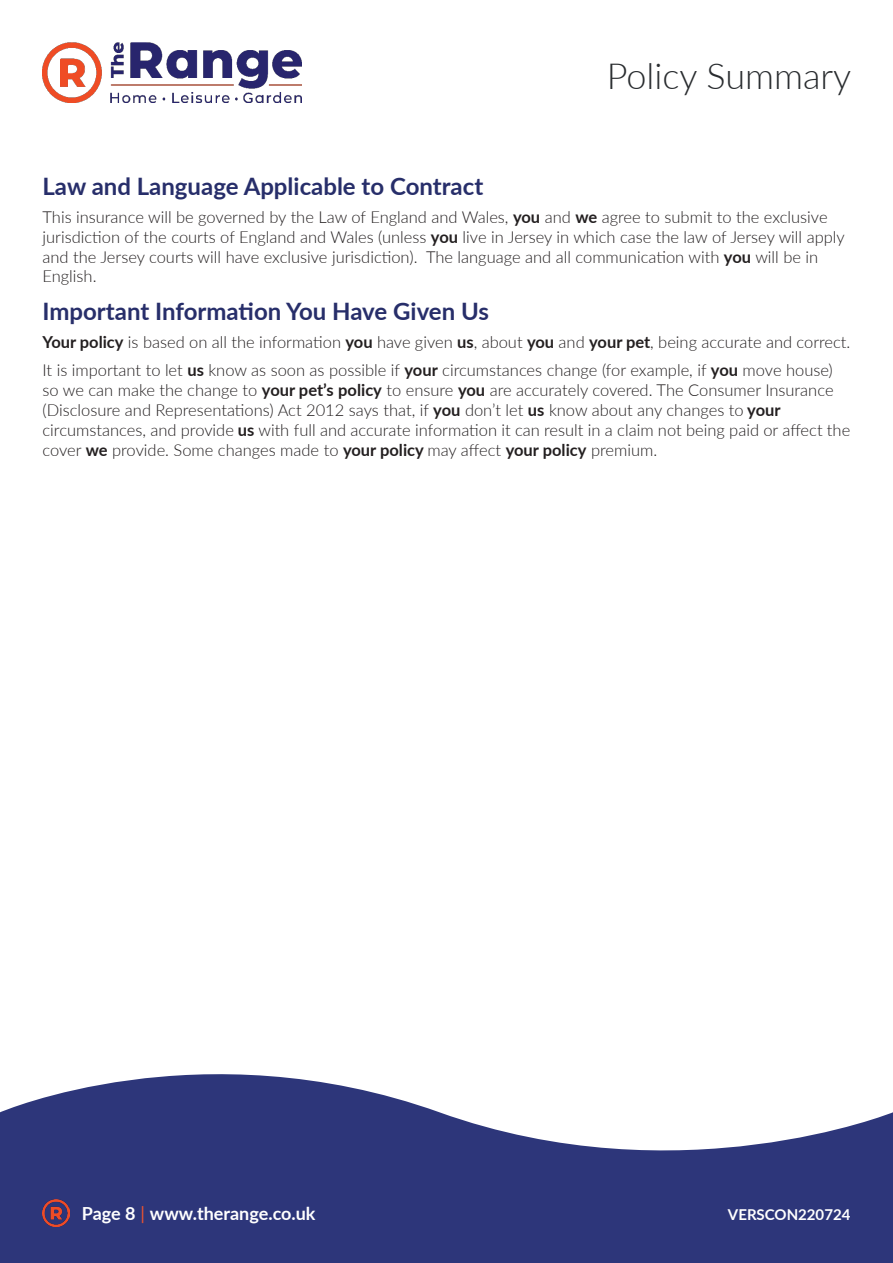
<style>
.page{position:relative;width:893px;height:1263px;background:#fff}
.page>*{position:absolute;margin:0;border:0;box-sizing:border-box;transform-origin:0 0}
.t1{font:300 36px "Lato";color:#292c2f}
.t2{font:700 24px "Lato";color:#272e6a}
.t3{font:700 18px "Lato";color:#fff}
.t4{font:300 16.5px/19.8px "Lato";color:#231f20}
.t5{font:700 15px "Lato";color:#fff}
.s1{font-weight:700}
.s2{font-weight:400;color:#f0542e}
</style>
<div class="page">
<svg style="left:0;top:1074px;width:893px;height:189px;fill:#2d367a"></svg>
<img style="left:43px;top:1200px;width:26px;height:26px">
<img style="left:43px;top:43px;width:258px;height:59px">
<h1 class="t1" style="left:607px;top:51px;width:246px">Policy Summary</h1>
<p class="t2" style="left:43px;top:168px;width:442px">Law and Language Applicable to Contract</p>
<p class="t4" style="left:43px;top:207px;width:804px">This insurance will be governed by the Law of England and Wales, <span class="s1">you</span> and <span class="s1">we</span> agree to submit to the exclusive jurisdiction of the courts of England and Wales (unless <span class="s1">you</span> live in Jersey in which case the law of Jersey will apply and the Jersey courts will have exclusive jurisdiction). The language and all communication with <span class="s1">you</span> will be in English.</p>
<p class="t2" style="left:43px;top:293px;width:448px">Important Information You Have Given Us</p>
<p class="t4" style="left:43px;top:332px;width:809px"><span class="s1">Your policy</span> is based on all the information <span class="s1">you</span> have given <span class="s1">us</span>, about <span class="s1">you</span> and <span class="s1">your pet</span>, being accurate and correct.</p>
<p class="t4" style="left:43px;top:360px;width:809px">It is important to let <span class="s1">us</span> know as soon as possible if <span class="s1">your</span> circumstances change (for example, if <span class="s1">you</span> move house) so we can make the change to <span class="s1">your pet’s policy</span> to ensure <span class="s1">you</span> are accurately covered. The Consumer Insurance (Disclosure and Representations) Act 2012 says that, if <span class="s1">you</span> don’t let <span class="s1">us</span> know about any changes to <span class="s1">your </span>circumstances, and provide <span class="s1">us</span> with full and accurate information it can result in a claim not being paid or affect the cover <span class="s1">we</span> provide. Some changes made to <span class="s1">your policy</span> may affect <span class="s1">your policy</span> premium.</p>
<p class="t3" style="left:82px;top:1201px;width:235px">Page 8 <span class="s2">|</span> www.therange.co.uk</p>
<p class="t5" style="left:728px;top:1204px;width:124px">VERSCON220724</p>
</div>
